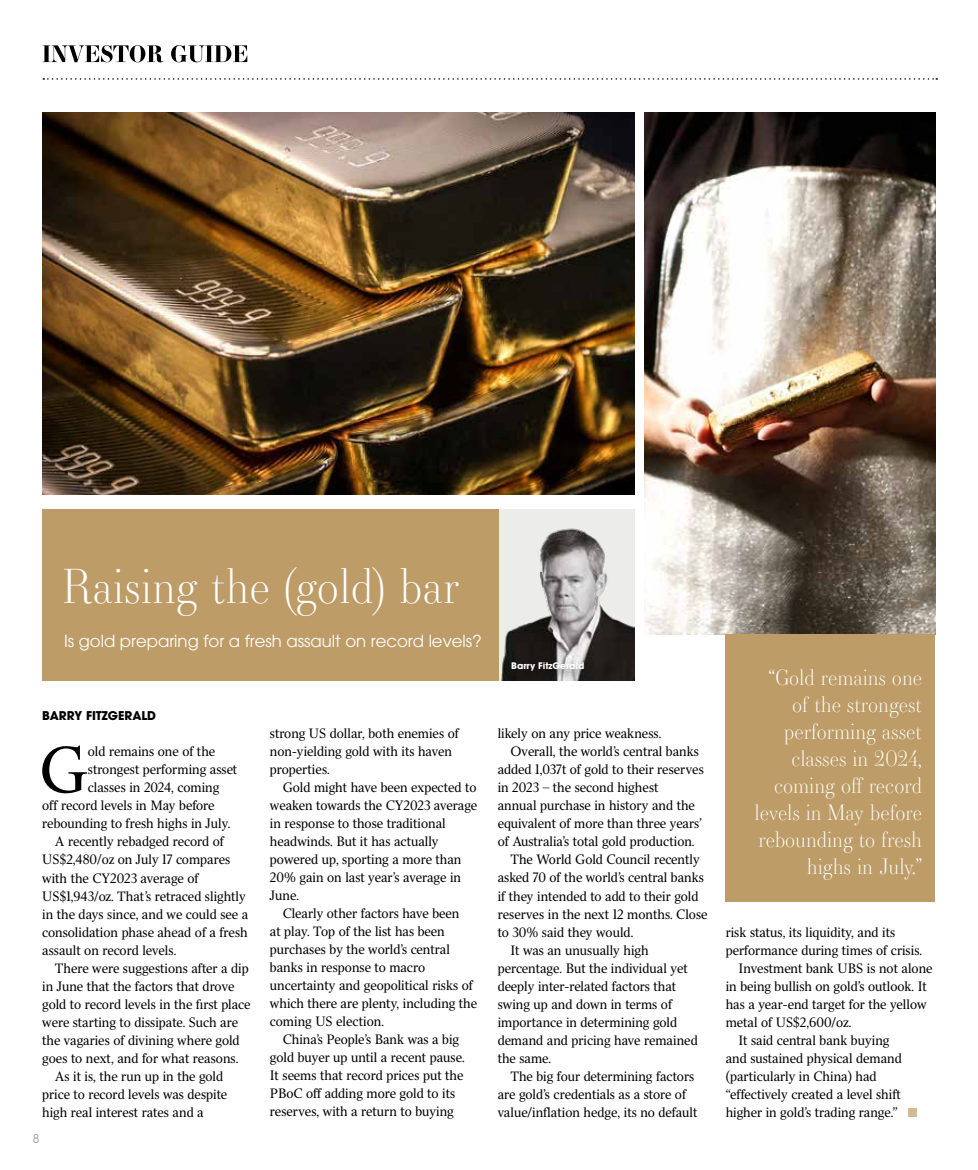
<style>
.page{position:relative;width:978px;height:1170px;background:#fff}
.page>*{position:absolute;margin:0;border:0;box-sizing:border-box;transform-origin:0 0}
.t1{font:64.8px "Times Classic Text";color:#000}
.t2{font:300 46.5px "Essonnes Display";color:#fff}
.t3{font:300 21px/27px "Essonnes Display";color:#fff;text-align:right}
.t4{font:16.5px "Avant Garde LT";color:#fff}
.t5{font:13.5px/18px "Times Classic Text";color:#000}
.t6{font:700 12px "Avant Garde LT";color:#000}
.t7{font:12px "Avant Garde LT";color:#9b9b9a}
.t8{font:700 9px "Avant Garde LT";color:#fff}
.s1{font-family:"Alternate Got No 2 D";color:#d3b993}
</style>
<div class="page">
<svg style="left:43px;top:78px;width:894px;height:2px"></svg>
<svg style="left:43px;top:45px;width:204px;height:17px"></svg>
<div style="left:42px;top:509px;width:593px;height:171px;background:#bd9c67"></div>
<img style="left:499px;top:511px;width:136px;height:169px">
<div style="left:508px;top:658px;width:88px;height:24px;background:#000;opacity:.48"></div>
<img style="left:42px;top:112px;width:593px;height:382px">
<img style="left:645px;top:112px;width:290px;height:522px">
<div style="left:725px;top:634px;width:210px;height:268px;background:#bd9c67"></div>
<h2 class="t2" style="left:62px;top:553px;width:399px">Raising the (gold) bar</h2>
<p class="t4" style="left:64px;top:631px;width:419px">Is gold preparing for a fresh assault on record levels?</p>
<p class="t6" style="left:42px;top:707px;width:115px">BARRY FITZGERALD</p>
<h1 class="t1" style="left:39px;top:731px;width:51px">G</h1>
<p class="t5" style="left:88px;top:742px;width:129px">old remains one of the</p>
<p class="t5" style="left:88px;top:760px;width:151px">strongest performing asset</p>
<p class="t5" style="left:88px;top:778px;width:133px">classes in 2024, coming</p>
<p class="t5" style="left:42px;top:796px;width:174px">off record levels in May before</p>
<p class="t5" style="left:42px;top:814px;width:190px">rebounding to fresh highs in July.</p>
<p class="t5" style="left:55px;top:832px;width:171px">A recently rebadged record of</p>
<p class="t5" style="left:42px;top:850px;width:190px">US$2,480/oz on July 17 compares</p>
<p class="t5" style="left:42px;top:868px;width:158px">with the CY2023 average of</p>
<p class="t5" style="left:42px;top:886px;width:205px">US$1,943/oz. That’s retraced slightly</p>
<p class="t5" style="left:42px;top:904px;width:207px">in the days since, and we could see a</p>
<p class="t5" style="left:42px;top:922px;width:207px">consolidation phase ahead of a fresh</p>
<p class="t5" style="left:42px;top:940px;width:136px">assault on record levels.</p>
<p class="t5" style="left:55px;top:958px;width:195px">There were suggestions after a dip</p>
<p class="t5" style="left:42px;top:976px;width:194px">in June that the factors that drove</p>
<p class="t5" style="left:42px;top:994px;width:210px">gold to record levels in the first place</p>
<p class="t5" style="left:42px;top:1012px;width:197px">were starting to dissipate. Such are</p>
<p class="t5" style="left:42px;top:1030px;width:199px">the vagaries of divining where gold</p>
<p class="t5" style="left:42px;top:1048px;width:198px">goes to next, and for what reasons.</p>
<p class="t5" style="left:55px;top:1066px;width:170px">As it is, the run up in the gold</p>
<p class="t5" style="left:42px;top:1084px;width:187px">price to record levels was despite</p>
<p class="t5" style="left:42px;top:1102px;width:163px">high real interest rates and a</p>
<p class="t7" style="left:33px;top:1131px;width:8px">8</p>
<p class="t5" style="left:270px;top:724px;width:190px">strong US dollar, both enemies of non-yielding gold with its haven properties.</p>
<p class="t5" style="left:270px;top:778px;width:209px;text-indent:13px">Gold might have been expected to weaken towards the CY2023 average in response to those traditional headwinds. But it has actually powered up, sporting a more than<br>20% gain on last year’s average in<br>June.</p>
<p class="t5" style="left:270px;top:904px;width:209px;text-indent:13px">Clearly other factors have been<br>at play. Top of the list has been purchases by the world’s central banks in response to macro uncertainty and geopolitical risks of which there are plenty, including the coming US election.</p>
<p class="t5" style="left:270px;top:1030px;width:196px;text-indent:13px">China’s People’s Bank was a big gold buyer up until a recent pause.<br>It seems that record prices put the<br>PBoC off adding more gold to its reserves, with a return to buying</p>
<p class="t8" style="left:511px;top:660px;width:75px">Barry FitzGerald</p>
<p class="t5" style="left:498px;top:724px;width:165px">likely on any price weakness.</p>
<p class="t5" style="left:510px;top:742px;width:190px">Overall, the world’s central banks</p>
<p class="t5" style="left:498px;top:760px;width:208px">added 1,037t of gold to their reserves</p>
<p class="t5" style="left:498px;top:778px;width:162px">in 2023 – the second highest</p>
<p class="t5" style="left:498px;top:796px;width:199px">annual purchase in history and the</p>
<p class="t5" style="left:498px;top:814px;width:206px">equivalent of more than three years’</p>
<p class="t5" style="left:498px;top:832px;width:198px">of Australia’s total gold production.</p>
<p class="t5" style="left:510px;top:850px;width:191px">The World Gold Council recently</p>
<p class="t5" style="left:498px;top:868px;width:208px">asked 70 of the world’s central banks</p>
<p class="t5" style="left:498px;top:886px;width:202px">if they intended to add to their gold</p>
<p class="t5" style="left:498px;top:904px;width:211px">reserves in the next 12 months. Close</p>
<p class="t5" style="left:498px;top:922px;width:137px">to 30% said they would.</p>
<p class="t5" style="left:510px;top:940px;width:140px">It was an unusually high</p>
<p class="t5" style="left:498px;top:958px;width:191px">percentage. But the individual yet</p>
<p class="t5" style="left:498px;top:976px;width:180px">deeply inter-related factors that</p>
<p class="t5" style="left:498px;top:994px;width:176px">swing up and down in terms of</p>
<p class="t5" style="left:498px;top:1012px;width:181px">importance in determining gold</p>
<p class="t5" style="left:498px;top:1030px;width:202px">demand and pricing have remained</p>
<p class="t5" style="left:498px;top:1048px;width:55px">the same.</p>
<p class="t5" style="left:510px;top:1066px;width:185px">The big four determining factors</p>
<p class="t5" style="left:498px;top:1084px;width:190px">are gold’s credentials as a store of</p>
<p class="t5" style="left:498px;top:1102px;width:201px">value/inflation hedge, its no default</p>
<h3 class="t3" style="left:755px;top:663px;width:169px">“Gold remains one of the strongest performing asset classes in 2024, coming off record levels in May before rebounding to fresh highs in July.”</h3>
<p class="t5" style="left:726px;top:922px;width:171px">risk status, its liquidity, and its</p>
<p class="t5" style="left:726px;top:940px;width:198px">performance during times of crisis.</p>
<p class="t5" style="left:738px;top:958px;width:196px">Investment bank UBS is not alone</p>
<p class="t5" style="left:726px;top:976px;width:202px">in being bullish on gold’s outlook. It</p>
<p class="t5" style="left:726px;top:994px;width:202px">has a year-end target for the yellow</p>
<p class="t5" style="left:726px;top:1012px;width:127px">metal of US$2,600/oz.</p>
<p class="t5" style="left:738px;top:1030px;width:153px">It said central bank buying</p>
<p class="t5" style="left:726px;top:1048px;width:178px">and sustained physical demand</p>
<p class="t5" style="left:726px;top:1066px;width:152px">(particularly in China) had</p>
<p class="t5" style="left:726px;top:1084px;width:177px">“effectively created a level shift</p>
<p class="t5" style="left:726px;top:1102px;width:193px">higher in gold’s trading range.” <span class="s1">■</span></p>
</div>
